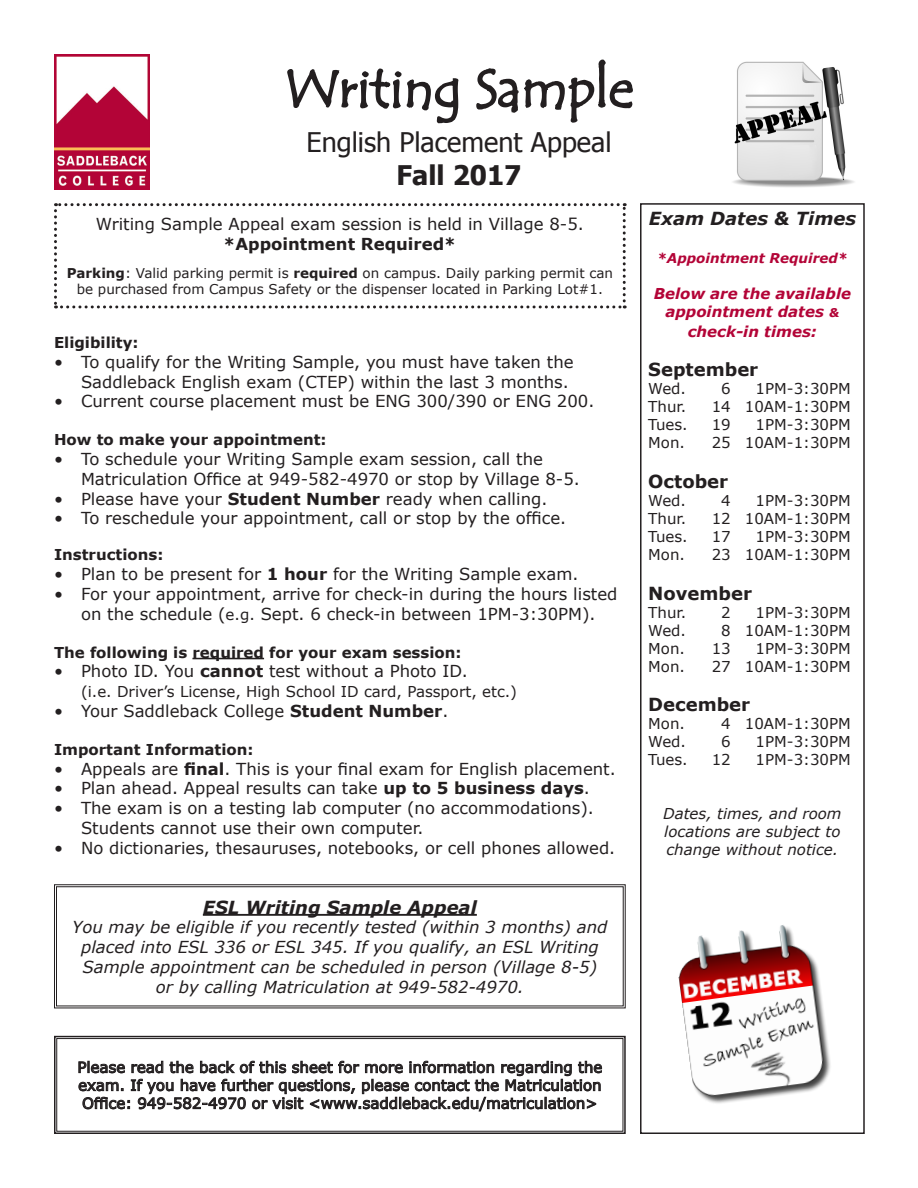
<style>
.page{position:relative;width:918px;height:1188px;background:#fff}
.page>*{position:absolute;margin:0;border:0;box-sizing:border-box;transform-origin:0 0}
.t1{font:54px "Tempus Sans ITC";color:#231f20}
.t2{font:27px "Tahoma";color:#231f20}
.t3{font:700 27px "Tahoma";color:#231f20}
.t4{font:italic 700 18px "Verdana";color:#231f20}
.t5{font:700 18px "Verdana";color:#231f20}
.t6{font:16.5px/19.8px "Verdana";color:#231f20}
.t7{font:italic 16.5px/19.8px "Verdana";color:#231f20;text-align:center}
.t8{font:700 16.5px "Verdana";color:#231f20}
.t9{font:15px/18px "Verdana";color:#231f20;text-align:justify}
.t10{font:700 15px "Verdana";color:#231f20}
.t11{font:italic 15px/18px "Verdana";color:#231f20;text-align:justify}
.t12{font:italic 700 15px/18px "Verdana";color:#b30437;text-align:center}
.t13{font:13.5px/16.2px "Verdana";color:#231f20;text-align:center}
.t14{font:italic 700 13.5px "Verdana";color:#b30437}
.s1{font-weight:700}
.s2{font-size:15px}
.s3{font-size:12px}
</style>
<div class="page">
<img style="left:733px;top:61px;width:121px;height:127px">
<hr style="left:192px;top:658px;width:72px;height:1px;background:#231f20">
<img style="left:54px;top:54px;width:96px;height:135px">
<svg style="left:287px;top:68px;width:172px;height:56px"></svg>
<svg style="left:476px;top:59px;width:157px;height:64px"></svg>
<div style="left:640px;top:203px;width:225px;height:931px;border:2px solid #231f20"></div>
<svg style="left:54px;top:203px;width:572px;height:105px"></svg>
<svg style="left:54px;top:1035px;width:572px;height:99px"></svg>
<div style="left:56px;top:1038px;width:567px;height:94px;border:1px solid #231f20"></div>
<svg style="left:54px;top:884px;width:572px;height:125px"></svg>
<div style="left:56px;top:886px;width:568px;height:120px;border:1px solid #231f20"></div>
<img style="left:678px;top:925px;width:153px;height:179px">
<p class="t1" style="left:284px;top:54px;width:351px">Writing Sample</p>
<p class="t2" style="left:307px;top:124px;width:306px">English Placement Appeal</p>
<p class="t3" style="left:397px;top:156px;width:126px">Fall 2017</p>
<p class="t6" style="left:96px;top:214px;width:490px">Writing Sample Appeal exam session is held in Village 8-5.</p>
<p class="t8" style="left:224px;top:232px;width:234px">*Appointment Required*</p>
<p class="t13" style="left:67px;top:265px;width:548px"><span class="s1">Parking</span>: Valid parking permit is <span class="s1">required</span> on campus. Daily parking permit can be purchased from Campus Safety or the dispenser located in Parking Lot#1.</p>
<p class="t10" style="left:54px;top:332px;width:86px">Eligibility:</p>
<p class="t6" style="left:54px;top:352px;width:521px;text-align:right">• To qualify for the Writing Sample, you must have taken the<br>Saddleback English exam (CTEP) within the last 3 months.</p>
<p class="t6" style="left:54px;top:391px;width:542px">• Current course placement must be ENG 300/390 or ENG 200.</p>
<p class="t10" style="left:54px;top:429px;width:274px">How to make your appointment:</p>
<p class="t6" style="left:81px;top:449px;width:500px;text-indent:-27px">• To schedule your Writing Sample exam session, call the<br>Matriculation Office at 949-582-4970 or stop by Village 8-5.</p>
<p class="t6" style="left:54px;top:488px;width:495px">• Please have your <span class="s1">Student Number</span> ready when calling.</p>
<p class="t6" style="left:54px;top:508px;width:514px">• To reschedule your appointment, call or stop by the office.</p>
<p class="t10" style="left:54px;top:544px;width:111px">Instructions:</p>
<p class="t6" style="left:54px;top:564px;width:526px">• Plan to be present for <span class="s1">1 hour</span> for the Writing Sample exam.</p>
<p class="t6" style="left:54px;top:584px;width:565px;text-align:center">• For your appointment, arrive for check-in during the hours listed on the schedule (<span class="s2">e.g.</span> Sept. 6 check-in between 1PM-3:30PM).</p>
<p class="t10" style="left:54px;top:641px;width:409px">The following is required for your exam session:</p>
<p class="t6" style="left:54px;top:661px;width:415px">• Photo ID. You <span class="s1">cannot</span> test without a Photo ID.</p>
<p class="t9" style="left:81px;top:683px;width:438px">(i.e. Driver’s License, High School ID card, Passport, etc.)</p>
<p class="t6" style="left:54px;top:701px;width:396px">• Your Saddleback College <span class="s1">Student Number</span>.</p>
<p class="t10" style="left:54px;top:739px;width:201px">Important Information:</p>
<p class="t6" style="left:54px;top:758px;width:563px">• Appeals are <span class="s1">final</span>. This is your final exam for English placement.</p>
<p class="t6" style="left:54px;top:778px;width:537px">• Plan ahead. Appeal results can take <span class="s1">up to 5 business days</span>.</p>
<p class="t6" style="left:81px;top:798px;width:514px;text-indent:-27px">• The exam is on a testing lab computer (no accommodations).<br>Students cannot use their own computer.</p>
<p class="t6" style="left:54px;top:838px;width:563px">• No dictionaries, thesauruses, notebooks, or cell phones allowed.</p>
<p class="t4" style="left:649px;top:206px;width:209px">Exam Dates &amp; Times</p>
<p class="t14" style="left:657px;top:249px;width:192px">*Appointment Required*</p>
<p class="t12" style="left:654px;top:284px;width:199px">Below are the available appointment dates <span class="s3">&amp;</span></p>
<p class="t12" style="left:688px;top:322px;width:131px">check-in times:</p>
<p class="t5" style="left:648px;top:357px;width:111px">September</p>
<p class="t9" style="left:648px;top:380px;width:39px">Wed.</p>
<p class="t9" style="left:721px;top:380px;width:11px">6</p>
<p class="t9" style="left:756px;top:380px;width:97px">1PM-3:30PM</p>
<p class="t9" style="left:648px;top:398px;width:39px">Thur.</p>
<p class="t9" style="left:712px;top:398px;width:141px">14 10AM-1:30PM</p>
<p class="t9" style="left:648px;top:416px;width:41px">Tues.</p>
<p class="t9" style="left:712px;top:416px;width:21px">19</p>
<p class="t9" style="left:756px;top:416px;width:97px">1PM-3:30PM</p>
<p class="t9" style="left:648px;top:434px;width:38px">Mon.</p>
<p class="t9" style="left:712px;top:434px;width:141px">25 10AM-1:30PM</p>
<p class="t5" style="left:648px;top:469px;width:81px">October</p>
<p class="t9" style="left:648px;top:491px;width:39px">Wed.</p>
<p class="t9" style="left:721px;top:491px;width:11px">4</p>
<p class="t9" style="left:756px;top:491px;width:97px">1PM-3:30PM</p>
<p class="t9" style="left:648px;top:509px;width:39px">Thur.</p>
<p class="t9" style="left:712px;top:509px;width:141px">12 10AM-1:30PM</p>
<p class="t9" style="left:648px;top:527px;width:41px">Tues.</p>
<p class="t9" style="left:712px;top:527px;width:21px">17</p>
<p class="t9" style="left:756px;top:527px;width:97px">1PM-3:30PM</p>
<p class="t9" style="left:648px;top:545px;width:38px">Mon.</p>
<p class="t9" style="left:712px;top:545px;width:141px">23 10AM-1:30PM</p>
<p class="t5" style="left:648px;top:580px;width:105px">November</p>
<p class="t9" style="left:648px;top:603px;width:39px">Thur.</p>
<p class="t9" style="left:721px;top:603px;width:11px">2</p>
<p class="t9" style="left:756px;top:603px;width:97px">1PM-3:30PM</p>
<p class="t9" style="left:648px;top:621px;width:39px">Wed.</p>
<p class="t9" style="left:721px;top:621px;width:131px">8 10AM-1:30PM</p>
<p class="t9" style="left:648px;top:639px;width:38px">Mon.</p>
<p class="t9" style="left:712px;top:639px;width:21px">13</p>
<p class="t9" style="left:756px;top:639px;width:97px">1PM-3:30PM</p>
<p class="t9" style="left:648px;top:657px;width:38px">Mon.</p>
<p class="t9" style="left:712px;top:657px;width:141px">27 10AM-1:30PM</p>
<p class="t5" style="left:648px;top:692px;width:103px">December</p>
<p class="t9" style="left:648px;top:715px;width:38px">Mon.</p>
<p class="t9" style="left:721px;top:715px;width:131px">4 10AM-1:30PM</p>
<p class="t9" style="left:648px;top:733px;width:39px">Wed.</p>
<p class="t9" style="left:721px;top:733px;width:11px">6</p>
<p class="t9" style="left:756px;top:733px;width:97px">1PM-3:30PM</p>
<p class="t9" style="left:648px;top:751px;width:41px">Tues.</p>
<p class="t9" style="left:712px;top:751px;width:21px">12</p>
<p class="t9" style="left:756px;top:751px;width:97px">1PM-3:30PM</p>
<p class="t11" style="left:663px;top:805px;width:180px">Dates, times, and room locations are subject to change without notice.</p>
<p class="t4" style="left:203px;top:894px;width:275px">ESL Writing Sample Appeal</p>
<p class="t7" style="left:72px;top:917px;width:537px">You may be eligible if you recently tested (within 3 months) and placed into ESL 336 or ESL 345. If you qualify, an ESL Writing Sample appointment can be scheduled in person (Village 8-5) or by calling Matriculation at 949-582-4970.</p>
<p class="t9" style="left:77px;top:1058px;width:527px">Please read the back of this sheet for more information regarding the exam. If you have further questions, please contact the Matriculation Office: 949-582-4970 or visit &lt;www.saddleback.edu/matriculation&gt;</p>
</div>
